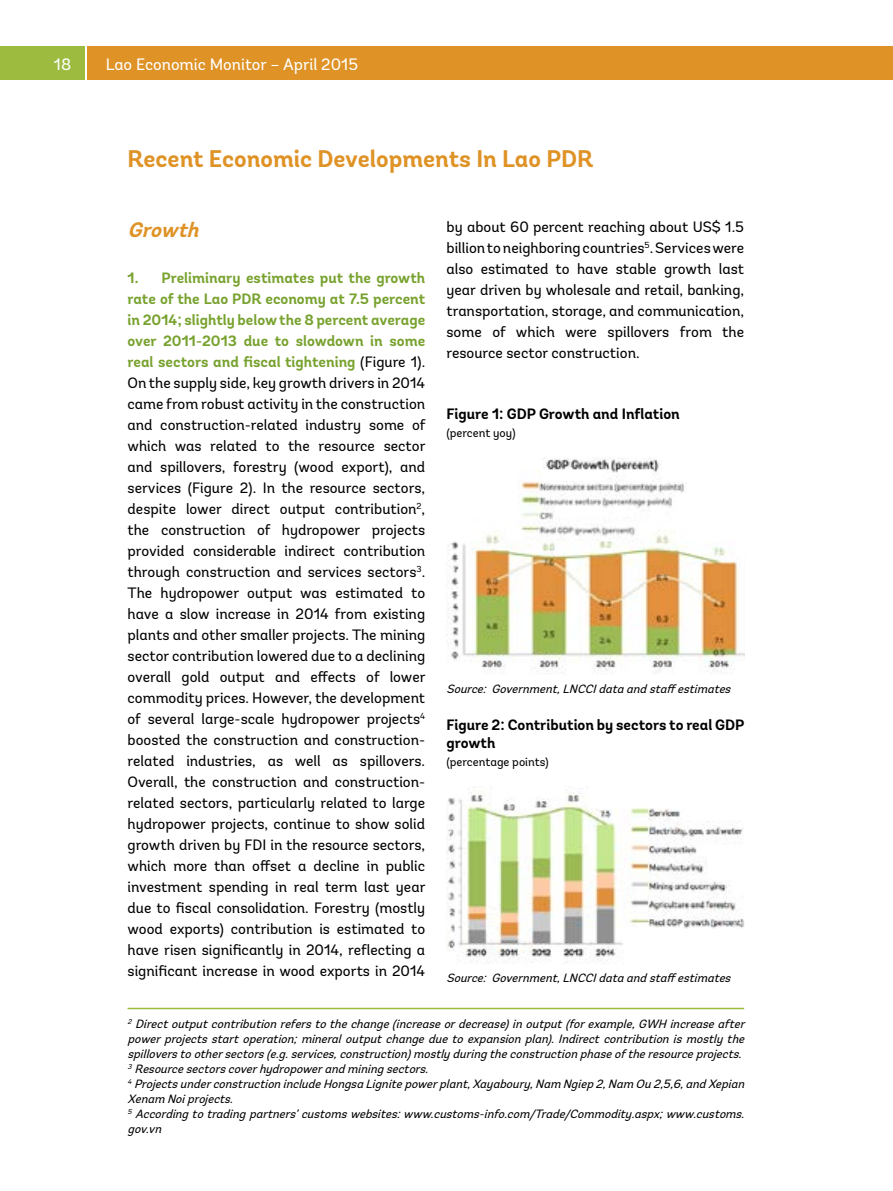
<style>
.page{position:relative;width:893px;height:1191px;background:#fff}
.page>*{position:absolute;margin:0;border:0;box-sizing:border-box;transform-origin:0 0}
.t1{font:700 24px "Andes";color:#df9225}
.t2{font:italic 700 21px "Andes";color:#df9225}
.t3{font:16.5px "Andes";color:#fff}
.t4{font:15px/21px "Andes";color:#000;text-align:justify}
.t5{font:700 15px/18px "Andes";color:#000}
.t6{font:italic 12px/15px "Andes";color:#000}
.t7{font:12px "Andes";color:#000}
.s1{font-weight:700;color:#78a22f}
</style>
<div class="page">
<div style="left:87px;top:47px;width:806px;height:33px;background:#df9225"></div>
<div style="left:0;top:47px;width:85px;height:33px;background:#9dbb3f"></div>
<hr style="left:128px;top:1007px;width:616px;height:2px;background:#9dbb3f">
<img style="left:447px;top:457px;width:297px;height:217px">
<img style="left:446px;top:787px;width:298px;height:177px">
<p class="t3" style="left:54px;top:54px;width:19px">18</p>
<p class="t3" style="left:106px;top:54px;width:254px">Lao Economic Monitor – April 2015</p>
<h1 class="t1" style="left:128px;top:144px;width:467px">Recent Economic Developments In Lao PDR</h1>
<h2 class="t2" style="left:128px;top:217px;width:80px">Growth</h2>
<p class="t4" style="left:128px;top:267px;width:300px"><span class="s1">1. Preliminary estimates put the growth rate of the Lao PDR economy at 7.5 percent in 2014; slightly below the 8 percent average over 2011-2013 due to slowdown in some real sectors and fiscal tightening</span> (Figure 1).<br>On the supply side, key growth drivers in 2014 came from robust activity in the construction and construction-related industry some of which was related to the resource sector and spillovers, forestry (wood export), and services (Figure 2). In the resource sectors, despite lower direct output contribution<sup>2</sup>, the construction of hydropower projects provided considerable indirect contribution through construction and services sectors<sup>3</sup>.<br>The hydropower output was estimated to have a slow increase in 2014 from existing plants and other smaller projects. The mining sector contribution lowered due to a declining overall gold output and effects of lower commodity prices. However, the development of several large-scale hydropower projects<sup>4 </sup>boosted the construction and construction&shy;related industries, as well as spillovers.<br>Overall, the construction and construction&shy;related sectors, particularly related to large hydropower projects, continue to show solid growth driven by FDI in the resource sectors, which more than offset a decline in public investment spending in real term last year due to fiscal consolidation. Forestry (mostly wood exports) contribution is estimated to have risen significantly in 2014, reflecting a significant increase in wood exports in 2014</p>
<p class="t4" style="left:446px;top:217px;width:299px">by about 60 percent reaching about US$ 1.5 billion to neighboring countries<sup>5</sup>. Services were also estimated to have stable growth last year driven by wholesale and retail, banking, transportation, storage, and communication, some of which were spillovers from the resource sector construction.</p>
<p class="t5" style="left:446px;top:405px;width:235px">Figure 1: GDP Growth and Inflation</p>
<p class="t7" style="left:446px;top:426px;width:71px">(percent yoy)</p>
<p class="t6" style="left:446px;top:681px;width:289px">Source: Government,LNCCIdataandstaff estimates</p>
<p class="t5" style="left:446px;top:716px;width:299px">Figure 2: Contribution by sectors to real GDP growth</p>
<p class="t7" style="left:446px;top:754px;width:104px">(percentage points)</p>
<p class="t6" style="left:446px;top:970px;width:289px">Source: Government,LNCCIdataandstaff estimates</p>
<p class="t6" style="left:128px;top:1016px;width:622px"><sup>2</sup> Directoutputcontributionreferstothechange(increaseordecrease)inoutput(forexample,GWH increaseafter powerprojectsstartoperation;mineraloutputchangeduetoexpansionplan).Indirectcontributionismostlythe spilloverstoothersectors(e.g.services,construction)mostlyduringtheconstructionphaseoftheresourceprojects.<br><sup>3</sup> Resourcesectorscoverhydropowerandminingsectors.<br><sup>4</sup>ProjectsunderconstructionincludeHongsaLignitepowerplant,Xayaboury,Nam Ngiep2,Nam Ou2,5,6,andXepian Xenam Noiprojects.<br><sup>5</sup> Accordingtotradingpartners’customswebsites:www.customs-info.com/Trade/Commodity.aspx;www.customs. gov.vn</p>
</div>
